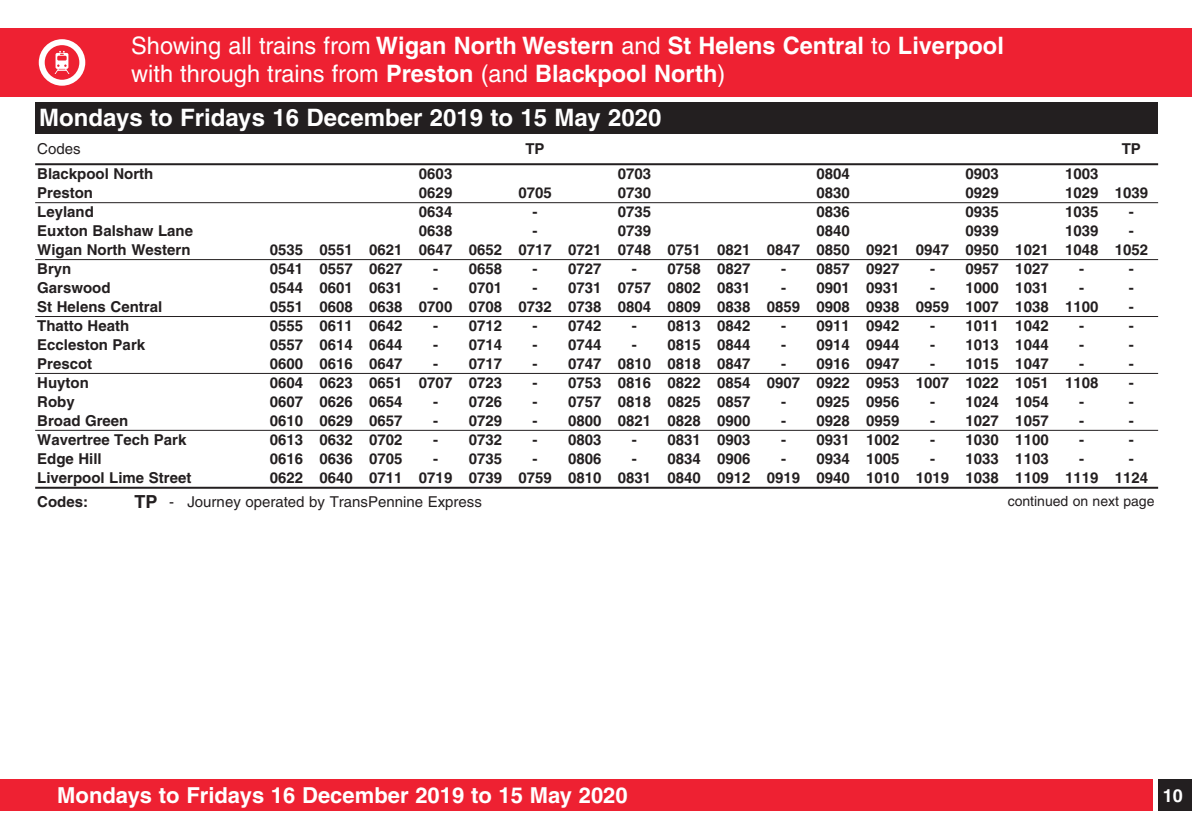
<style>
.page{position:relative;width:1192px;height:840px;background:#fff}
.page>*{position:absolute;margin:0;border:0;box-sizing:border-box;transform-origin:0 0}
.t1{font:700 24px/28px "Helvetica";color:#fff}
.t2{font:700 22px "Helvetica";color:#fff}
.t3{font:700 18px "Helvetica";color:#fff}
.t4{font:700 18px "Helvetica";color:#231f20}
.t5{font:700 15px/19px "Helvetica";color:#231f20;text-align:justify}
.t6{font:15px "Helvetica";color:#231f20}
.t7{font:14px "Helvetica";color:#231f20}
.s1{font-weight:400}
</style>
<div class="page">
<hr style="left:35px;top:202px;width:1123px;height:1px;background:#231f20">
<hr style="left:35px;top:259px;width:1123px;height:1px;background:#231f20">
<hr style="left:35px;top:316px;width:1123px;height:1px;background:#231f20">
<hr style="left:35px;top:373px;width:1123px;height:1px;background:#231f20">
<hr style="left:35px;top:430px;width:1123px;height:1px;background:#231f20">
<hr style="left:35px;top:487px;width:1123px;height:2px;background:#231f20">
<hr style="left:35px;top:163px;width:1123px;height:2px;background:#231f20">
<div style="left:35px;top:102px;width:1123px;height:32px;background:#231f20"></div>
<div style="left:0;top:28px;width:1192px;height:68px;background:#ee2132"></div>
<div style="left:1158px;top:779px;width:34px;height:31px;background:#231f20"></div>
<div style="left:0;top:779px;width:1152px;height:31px;background:#ee2132"></div>
<svg style="left:39px;top:39px;width:46px;height:47px"></svg>
<h1 class="t1" style="left:131px;top:34px;width:874px"><span class="s1">Showing all trains from</span> Wigan North Western <span class="s1">and</span> St Helens Central <span class="s1">to</span> Liverpool <span class="s1">with through trains from</span> Preston <span class="s1">(and</span> Blackpool North<span class="s1">)</span></h1>
<h1 class="t1" style="left:39px;top:106px;width:624px">Mondays to Fridays 16 December 2019 to 15 May 2020</h1>
<p class="t6" style="left:37px;top:144px;width:45px">Codes</p>
<p class="t5" style="left:525px;top:141px;width:21px">TP</p>
<p class="t5" style="left:1121px;top:141px;width:21px">TP</p>
<p class="t5" style="left:37px;top:166px;width:157px;text-align:left">Blackpool North<br>Preston<br>Leyland<br>Euxton Balshaw Lane<br>Wigan North Western<br>Bryn<br>Garswood<br>St Helens Central<br>Thatto Heath<br>Eccleston Park<br>Prescot<br>Huyton<br>Roby<br>Broad Green<br>Wavertree Tech Park<br>Edge Hill<br>Liverpool Lime Street</p>
<p class="t5" style="left:270px;top:242px;width:35px">0535<br>0541<br>0544<br>0551<br>0555<br>0557<br>0600<br>0604<br>0607<br>0610<br>0613<br>0616<br>0622</p>
<p class="t5" style="left:319px;top:242px;width:35px">0551<br>0557<br>0601<br>0608<br>0611<br>0614<br>0616<br>0623<br>0626<br>0629<br>0632<br>0636<br>0640</p>
<p class="t5" style="left:369px;top:242px;width:35px">0621<br>0627<br>0631<br>0638<br>0642<br>0644<br>0647<br>0651<br>0654<br>0657<br>0702<br>0705<br>0711</p>
<p class="t5" style="left:419px;top:166px;width:35px;text-align:center">0603<br>0629<br>0634<br>0638<br>0647 -<br>-<br>0700 -<br>-<br>-<br>0707 -<br>-<br>-<br>-<br>0719</p>
<p class="t5" style="left:468px;top:242px;width:35px">0652<br>0658<br>0701<br>0708<br>0712<br>0714<br>0717<br>0723<br>0726<br>0729<br>0732<br>0735<br>0739</p>
<p class="t4" style="left:134px;top:495px;width:25px">TP</p>
<p class="t5" style="left:37px;top:494px;width:52px">Codes:</p>
<p class="t6" style="left:169px;top:496px;width:314px">- Journey operated by TransPennine Express</p>
<p class="t5" style="left:518px;top:185px;width:35px;text-align:center">0705 -<br>-<br>0717 -<br>-<br>0732 -<br>-<br>-<br>-<br>-<br>-<br>-<br>-<br>0759</p>
<p class="t5" style="left:568px;top:242px;width:35px">0721<br>0727<br>0731<br>0738<br>0742<br>0744<br>0747<br>0753<br>0757<br>0800<br>0803<br>0806<br>0810</p>
<p class="t5" style="left:618px;top:166px;width:35px;text-align:center">0703<br>0730<br>0735<br>0739<br>0748 -<br>0757<br>0804 -<br>-<br>0810<br>0816<br>0818<br>0821 -<br>-<br>0831</p>
<p class="t5" style="left:667px;top:242px;width:35px">0751<br>0758<br>0802<br>0809<br>0813<br>0815<br>0818<br>0822<br>0825<br>0828<br>0831<br>0834<br>0840</p>
<p class="t5" style="left:717px;top:242px;width:35px">0821<br>0827<br>0831<br>0838<br>0842<br>0844<br>0847<br>0854<br>0857<br>0900<br>0903<br>0906<br>0912</p>
<p class="t5" style="left:767px;top:242px;width:35px;text-align:center">0847 -<br>-<br>0859 -<br>-<br>-<br>0907 -<br>-<br>-<br>-<br>0919</p>
<p class="t5" style="left:816px;top:166px;width:35px">0804<br>0830<br>0836<br>0840<br>0850<br>0857<br>0901<br>0908<br>0911<br>0914<br>0916<br>0922<br>0925<br>0928<br>0931<br>0934<br>0940</p>
<p class="t5" style="left:866px;top:242px;width:35px">0921<br>0927<br>0931<br>0938<br>0942<br>0944<br>0947<br>0953<br>0956<br>0959<br>1002<br>1005<br>1010</p>
<p class="t5" style="left:916px;top:242px;width:35px;text-align:center">0947 -<br>-<br>0959 -<br>-<br>-<br>1007 -<br>-<br>-<br>-<br>1019</p>
<p class="t5" style="left:965px;top:166px;width:35px">0903<br>0929<br>0935<br>0939<br>0950<br>0957<br>1000<br>1007<br>1011<br>1013<br>1015<br>1022<br>1024<br>1027<br>1030<br>1033<br>1038</p>
<p class="t5" style="left:1015px;top:242px;width:35px">1021<br>1027<br>1031<br>1038<br>1042<br>1044<br>1047<br>1051<br>1054<br>1057<br>1100<br>1103<br>1109</p>
<p class="t5" style="left:1065px;top:166px;width:35px;text-align:center">1003<br>1029<br>1035<br>1039<br>1048 -<br>-<br>1100 -<br>-<br>-<br>1108 -<br>-<br>-<br>-<br>1119</p>
<p class="t5" style="left:1114px;top:185px;width:35px;text-align:center">1039 -<br>-<br>1052 -<br>-<br>-<br>-<br>-<br>-<br>-<br>-<br>-<br>-<br>-<br>1124</p>
<p class="t7" style="left:1007px;top:496px;width:148px">continued on next page</p>
<h2 class="t2" style="left:57px;top:787px;width:572px">Mondays to Fridays 16 December 2019 to 15 May 2020</h2>
<p class="t3" style="left:1162px;top:789px;width:22px">10</p>
</div>
